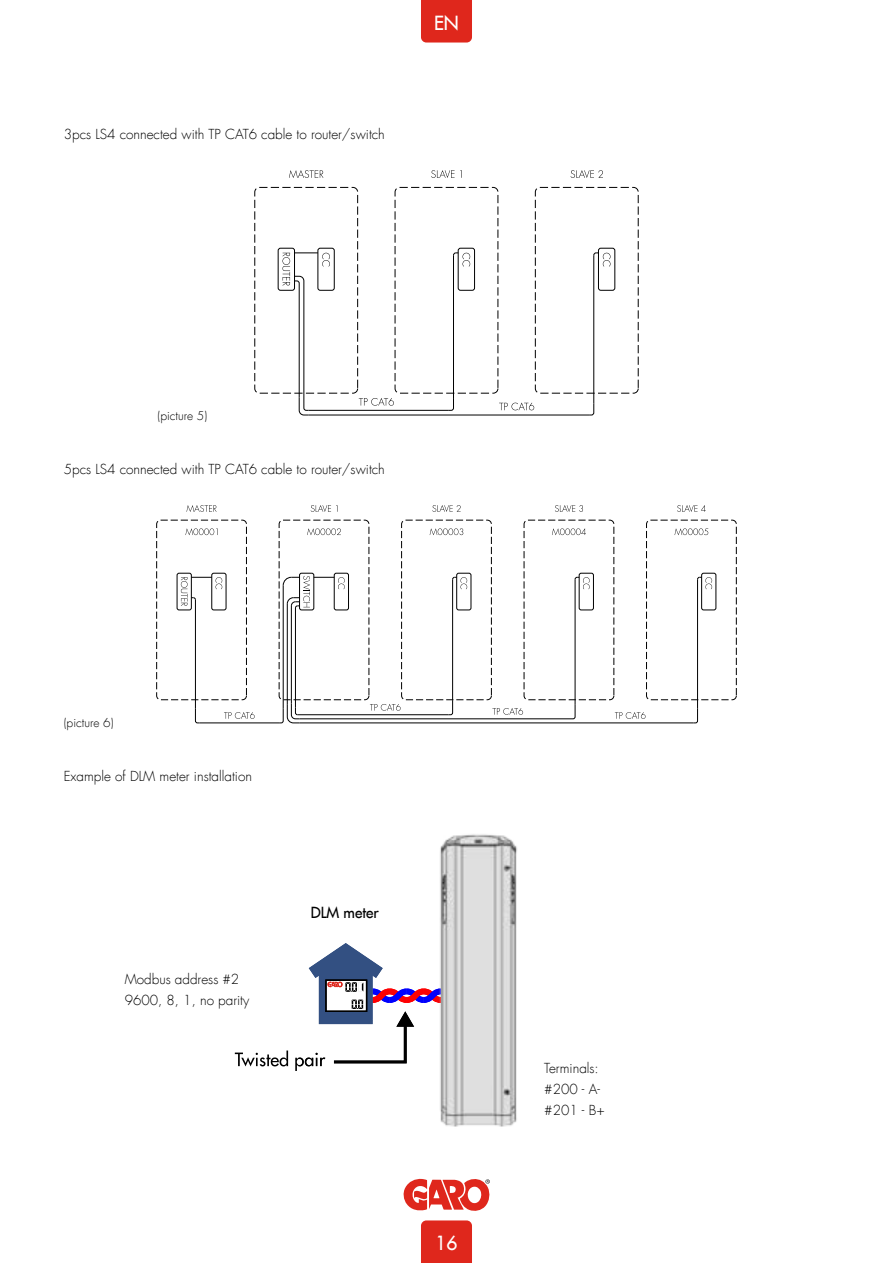
<style>
.page{position:relative;width:893px;height:1263px;background:#fff}
.page>*{position:absolute;margin:0;border:0;box-sizing:border-box;transform-origin:0 0}
.t1{font:19.05px "Futura LT";color:#fff}
.t2{font:15px "Futura LT";color:#000}
.t3{font:300 13.5px/21px "Futura LT";color:#000}
.t4{font:300 12px "Futura LT";color:#000}
</style>
<div class="page">
<div style="left:598px;top:248px;width:17px;height:43px;border:1px solid #000;border-radius:2px"></div>
<div style="left:535px;top:187px;width:104px;height:207px;border:1px dashed #000;border-radius:5px"></div>
<svg style="left:593px;top:252px;width:17px;height:14px"></svg>
<hr style="left:593px;top:255px;width:1px;height:149px;background:#000">
<div style="left:395px;top:187px;width:103px;height:207px;border:1px dashed #000;border-radius:5px"></div>
<div style="left:278px;top:248px;width:17px;height:43px;border:1px solid #000;border-radius:2px"></div>
<div style="left:317px;top:248px;width:18px;height:43px;border:1px solid #000;border-radius:2px"></div>
<div style="left:254px;top:187px;width:104px;height:207px;border:1px dashed #000;border-radius:5px"></div>
<svg style="left:499px;top:402px;width:35px;height:8px"></svg>
<hr style="left:309px;top:410px;width:140px;height:1px;background:#000">
<svg style="left:448px;top:399px;width:6px;height:12px"></svg>
<svg style="left:359px;top:398px;width:35px;height:8px"></svg>
<svg style="left:289px;top:170px;width:34px;height:8px"></svg>
<svg style="left:431px;top:170px;width:31px;height:8px"></svg>
<svg style="left:571px;top:170px;width:32px;height:8px"></svg>
<div style="left:458px;top:248px;width:17px;height:43px;border:1px solid #000;border-radius:2px"></div>
<svg style="left:453px;top:252px;width:17px;height:14px"></svg>
<hr style="left:453px;top:255px;width:1px;height:144px;background:#000">
<hr style="left:309px;top:415px;width:280px;height:1px;background:#000">
<svg style="left:588px;top:403px;width:7px;height:13px"></svg>
<svg style="left:282px;top:252px;width:48px;height:164px"></svg>
<div style="left:456px;top:573px;width:15px;height:37px;border:1px solid #000;border-radius:2px"></div>
<div style="left:401px;top:520px;width:91px;height:180px;border:1px dashed #000;border-radius:4px"></div>
<svg style="left:452px;top:576px;width:15px;height:13px"></svg>
<hr style="left:452px;top:579px;width:1px;height:121px;background:#000">
<div style="left:299px;top:573px;width:15px;height:37px;border:1px solid #000;border-radius:2px"></div>
<div style="left:334px;top:573px;width:15px;height:37px;border:1px solid #000;border-radius:2px"></div>
<div style="left:279px;top:520px;width:90px;height:180px;border:1px dashed #000;border-radius:4px"></div>
<hr style="left:283px;top:585px;width:1px;height:123px;background:#000">
<hr style="left:287px;top:604px;width:1px;height:100px;background:#000">
<hr style="left:291px;top:606px;width:1px;height:97px;background:#000">
<hr style="left:295px;top:608px;width:1px;height:99px;background:#000">
<div style="left:177px;top:573px;width:15px;height:37px;border:1px solid #000;border-radius:2px"></div>
<div style="left:211px;top:573px;width:15px;height:37px;border:1px solid #000;border-radius:2px"></div>
<div style="left:156px;top:520px;width:91px;height:180px;border:1px dashed #000;border-radius:4px"></div>
<svg style="left:181px;top:577px;width:41px;height:29px"></svg>
<hr style="left:195px;top:600px;width:1px;height:108px;background:#000">
<svg style="left:282px;top:576px;width:63px;height:33px"></svg>
<div style="left:579px;top:573px;width:15px;height:37px;border:1px solid #000;border-radius:2px"></div>
<div style="left:524px;top:520px;width:90px;height:180px;border:1px dashed #000;border-radius:4px"></div>
<svg style="left:574px;top:576px;width:16px;height:13px"></svg>
<hr style="left:575px;top:579px;width:1px;height:125px;background:#000">
<div style="left:701px;top:573px;width:15px;height:37px;border:1px solid #000;border-radius:2px"></div>
<div style="left:646px;top:520px;width:91px;height:180px;border:1px dashed #000;border-radius:4px"></div>
<svg style="left:697px;top:576px;width:15px;height:13px"></svg>
<hr style="left:697px;top:579px;width:1px;height:129px;background:#000">
<svg style="left:370px;top:704px;width:31px;height:7px"></svg>
<hr style="left:297px;top:714px;width:151px;height:1px;background:#000">
<svg style="left:448px;top:699px;width:5px;height:16px"></svg>
<hr style="left:300px;top:718px;width:271px;height:1px;background:#000">
<svg style="left:570px;top:703px;width:6px;height:16px"></svg>
<svg style="left:492px;top:708px;width:31px;height:7px"></svg>
<hr style="left:300px;top:722px;width:393px;height:1px;background:#000">
<svg style="left:693px;top:707px;width:5px;height:17px"></svg>
<svg style="left:615px;top:712px;width:30px;height:7px"></svg>
<hr style="left:200px;top:722px;width:79px;height:1px;background:#000">
<svg style="left:278px;top:703px;width:22px;height:21px"></svg>
<svg style="left:195px;top:707px;width:5px;height:17px"></svg>
<svg style="left:224px;top:712px;width:31px;height:7px"></svg>
<svg style="left:186px;top:505px;width:31px;height:7px"></svg>
<svg style="left:311px;top:505px;width:26px;height:7px"></svg>
<svg style="left:432px;top:505px;width:29px;height:7px"></svg>
<svg style="left:677px;top:505px;width:29px;height:7px"></svg>
<svg style="left:555px;top:505px;width:28px;height:7px"></svg>
<svg style="left:185px;top:528px;width:33px;height:7px"></svg>
<svg style="left:307px;top:528px;width:34px;height:7px"></svg>
<svg style="left:430px;top:528px;width:33px;height:7px"></svg>
<svg style="left:552px;top:528px;width:34px;height:7px"></svg>
<svg style="left:675px;top:528px;width:33px;height:7px"></svg>
<svg style="left:235px;top:1050px;width:53px;height:16px"></svg>
<img style="left:440px;top:834px;width:77px;height:293px">
<svg style="left:295px;top:943px;width:146px;height:128px"></svg>
<div style="left:421px;top:1220px;width:51px;height:43px;background:#df271c"></div>
<div style="left:421px;top:0;width:51px;height:43px;background:#df271c"></div>
<svg style="left:403px;top:1178px;width:87px;height:33px"></svg>
<p class="t3" style="left:64px;top:124px;width:323px">3pcs LS4 connected with TP CAT6 cable to router/switch</p>
<h1 class="t1" style="left:434px;top:10px;width:26px">EN</h1>
<p class="t4" style="left:157px;top:408px;width:51px">(picture 5)</p>
<p class="t3" style="left:64px;top:459px;width:323px">5pcs LS4 connected with TP CAT6 cable to router/switch</p>
<p class="t4" style="left:64px;top:715px;width:51px">(picture 6)</p>
<p class="t3" style="left:64px;top:766px;width:190px">Example of DLM meter installation</p>
<p class="t3" style="left:125px;top:969px;width:126px">Modbus address #2<br>9600, 8, 1, no parity</p>
<p class="t2" style="left:311px;top:902px;width:69px">DLM meter</p>
<h1 class="t1" style="left:435px;top:1230px;width:24px">16</h1>
<p class="t3" style="left:544px;top:1057px;width:62px">Terminals: #200 - A-#201 - B+</p>
</div>
